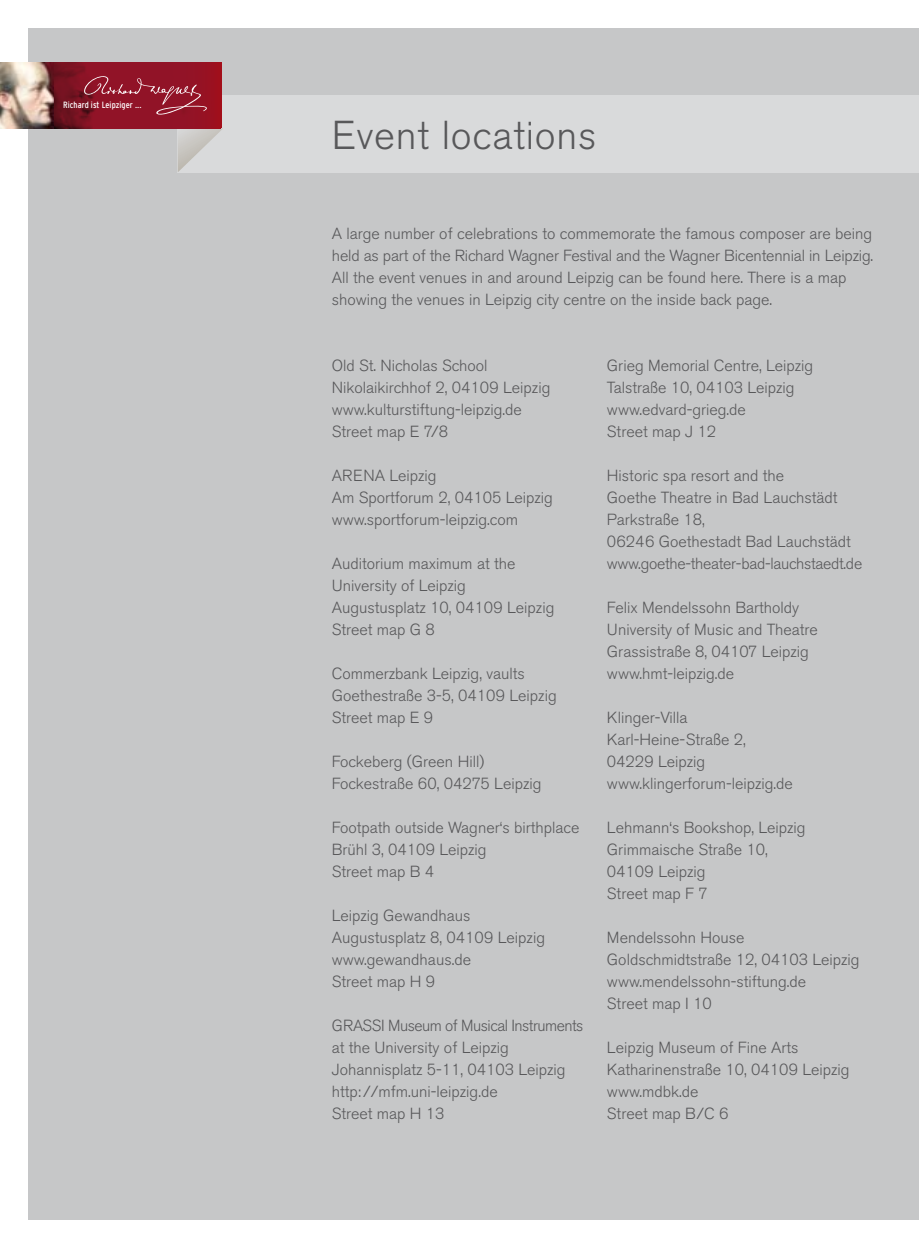
<style>
.page{position:relative;width:919px;height:1248px;background:#fff}
.page>*{position:absolute;margin:0;border:0;box-sizing:border-box;transform-origin:0 0}
.t1{font:300 40px "Akzidenz Grotesk BE";letter-spacing:.02em;color:#58585a}
.t2{font:300 16px/22px "Akzidenz Grotesk BE";color:#58585a}
.t3{font:condensed 9px "Interstate";letter-spacing:.01em;color:#fff}
</style>
<div class="page">
<div style="left:28px;top:28px;width:890px;height:1191px;background:#c6c7c8"></div>
<div style="left:178px;top:95px;width:740px;height:77px;background:#d9dadb"></div>
<svg style="left:178px;top:128px;width:45px;height:44px"></svg>
<img style="left:0;top:62px;width:220px;height:66px">
<svg style="left:84px;top:76px;width:123px;height:39px;background:#982536"></svg>
<p class="t3" style="left:63px;top:102px;width:80px">Richard ist Leipziger ...</p>
<h1 class="t1" style="left:332px;top:121px;width:266px">Event locations</h1>
<p class="t2" style="left:332px;top:224px;width:543px">A large number of celebrations to commemorate the famous composer are being held as part of the Richard Wagner Festival and the Wagner Bicentennial in Leipzig.<br>All the event venues in and around Leipzig can be found here. There is a map showing the venues in Leipzig city centre on the inside back page.</p>
<p class="t2" style="left:332px;top:356px;width:220px">Old St. Nicholas School<br>Nikolaikirchhof 2, 04109 Leipzig www.kulturstiftung-leipzig.de<br>Street map E 7/8</p>
<p class="t2" style="left:332px;top:466px;width:222px">ARENA Leipzig<br>Am Sportforum 2, 04105 Leipzig www.sportforum-leipzig.com</p>
<p class="t2" style="left:332px;top:554px;width:224px">Auditorium maximum at the<br>University of Leipzig<br>Augustusplatz 10, 04109 Leipzig<br>Street map G 8</p>
<p class="t2" style="left:332px;top:664px;width:226px">Commerzbank Leipzig, vaults<br>Goethestraße 3-5, 04109 Leipzig<br>Street map E 9</p>
<p class="t2" style="left:332px;top:752px;width:211px">Fockeberg (Green Hill)<br>Fockestraße 60, 04275 Leipzig</p>
<p class="t2" style="left:332px;top:818px;width:249px">Footpath outside Wagner‘s birthplace<br>Brühl 3, 04109 Leipzig<br>Street map B 4</p>
<p class="t2" style="left:332px;top:906px;width:215px">Leipzig Gewandhaus<br>Augustusplatz 8, 04109 Leipzig www.gewandhaus.de<br>Street map H 9</p>
<p class="t2" style="left:332px;top:1016px;width:253px">GRASSI Museum of Musical Instruments at the University of Leipzig<br>Johannisplatz 5-11, 04103 Leipzig http: //mfm.uni-leipzig.de<br>Street map H 13</p>
<p class="t2" style="left:607px;top:356px;width:208px">Grieg Memorial Centre, Leipzig<br>Talstraße 10, 04103 Leipzig www.edvard-grieg.de<br>Street map J 12</p>
<p class="t2" style="left:607px;top:466px;width:257px">Historic spa resort and the<br>Goethe Theatre in Bad Lauchstädt<br>Parkstraße 18,<br>06246 Goethestadt Bad Lauchstädt www.goethe-theater-bad-lauchstaedt.de</p>
<p class="t2" style="left:607px;top:598px;width:212px">Felix Mendelssohn Bartholdy<br>University of Music and Theatre<br>Grassistraße 8, 04107 Leipzig www.hmt-leipzig.de</p>
<p class="t2" style="left:607px;top:708px;width:187px">Klinger-Villa<br>Karl-Heine-Straße 2,<br>04229 Leipzig www.klingerforum-leipzig.de</p>
<p class="t2" style="left:607px;top:818px;width:200px">Lehmann‘s Bookshop, Leipzig<br>Grimmaische Straße 10,<br>04109 Leipzig<br>Street map F 7</p>
<p class="t2" style="left:607px;top:928px;width:254px">Mendelssohn House<br>Goldschmidtstraße 12, 04103 Leipzig www.mendelssohn-stiftung.de<br>Street map I 10</p>
<p class="t2" style="left:607px;top:1038px;width:244px">Leipzig Museum of Fine Arts<br>Katharinenstraße 10, 04109 Leipzig www.mdbk.de<br>Street map B/C 6</p>
</div>
